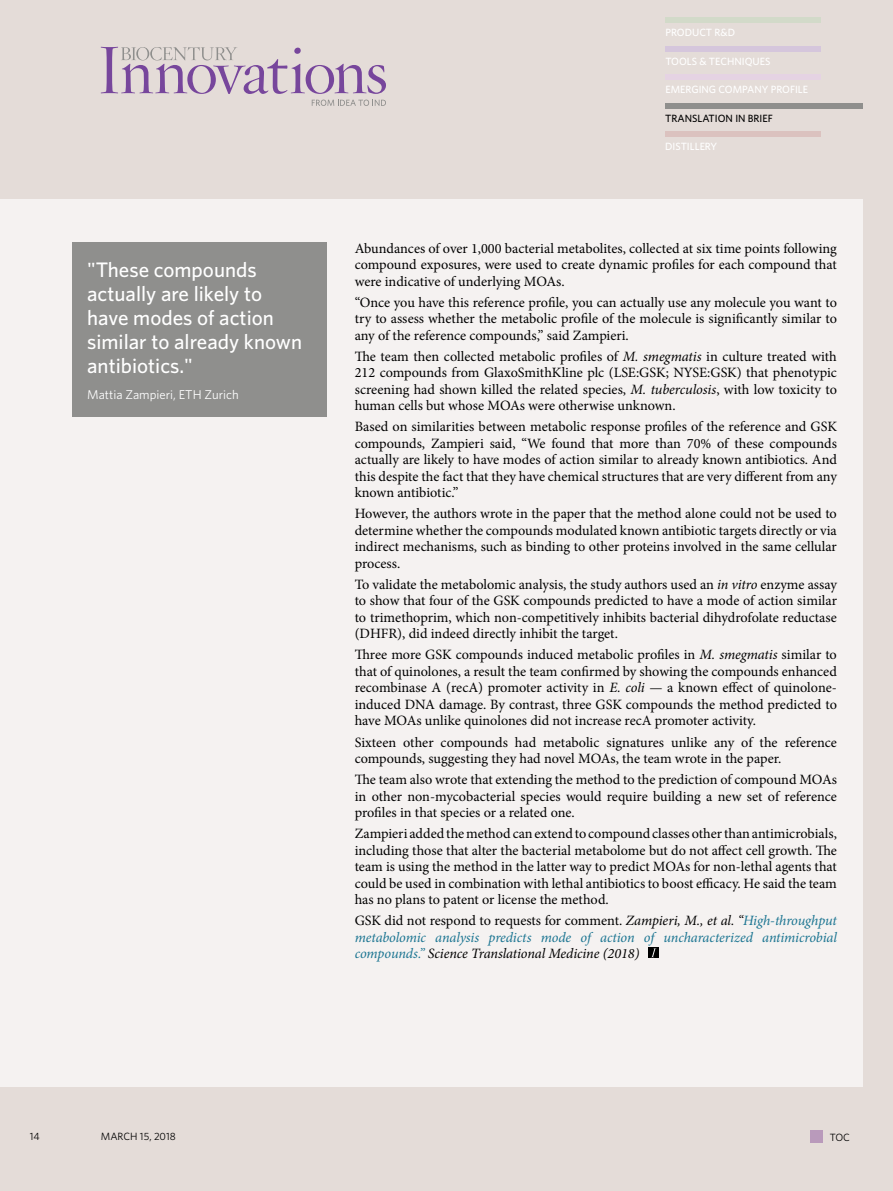
<style>
.page{position:relative;width:893px;height:1191px;background:#e4dcd8}
.page>*{position:absolute;margin:0;border:0;box-sizing:border-box;transform-origin:0 0}
.pull_quote_14{font:500 21px/24px "Whitney";color:#fff}
.body_text{font:14.25px/16.5px "Minion Pro";letter-spacing:-.005em;color:#000;text-align:justify}
.body_text-2{font:italic 14.25px/16.5px "Minion Pro";letter-spacing:-.005em;color:#1a7491;text-align:justify}
.pull_quote_attribute{font:12.75px "Whitney";color:#fff}
.t1{font:500 10.5px "Whitney";color:#fff}
.t2{font:500 10.5px "Whitney";color:#000}
.t3{font:10.5px "Whitney";color:#000}
.s1{font-style:italic}
.s2{font-style:normal;color:#000}
.s3{color:#000}
</style>
<div class="page">
<svg style="left:101px;top:47px;width:285px;height:47px"></svg>
<svg style="left:312px;top:100px;width:74px;height:6px"></svg>
<div style="left:0;top:199px;width:863px;height:887px;background:#f5f2f1"></div>
<div style="left:665px;top:75px;width:156px;height:5px;background:#e5d3e3"></div>
<div style="left:665px;top:132px;width:156px;height:5px;background:#dbc2bf"></div>
<div style="left:665px;top:18px;width:156px;height:5px;background:#d2dac9"></div>
<div style="left:665px;top:46px;width:156px;height:5px;background:#d5c6dc"></div>
<div style="left:811px;top:1130px;width:12px;height:13px;background:#b99abb"></div>
<div style="left:665px;top:103px;width:198px;height:5px;background:#8f8f8d"></div>
<div style="left:648px;top:947px;width:11px;height:11px;background:#000"></div>
<svg style="left:651px;top:948px;width:6px;height:9px"></svg>
<div style="left:72px;top:242px;width:254px;height:175px;background:#8f8f8d"></div>
<p class="t1" style="left:665px;top:26px;width:71px">PRODUCT R&amp;D</p>
<p class="t1" style="left:665px;top:54px;width:107px">TOOLS &amp; TECHNIQUES</p>
<p class="t1" style="left:665px;top:83px;width:144px">EMERGING COMPANY PROFILE</p>
<p class="t2" style="left:665px;top:111px;width:109px">TRANSLATION IN BRIEF</p>
<p class="pull_quote_14" style="left:87px;top:258px;width:216px">"These compounds actually are likely to have modes of action similar to already known antibiotics."</p>
<p class="pull_quote_attribute" style="left:87px;top:386px;width:153px">Mattia Zampieri, ETH Zurich</p>
<p class="t1" style="left:665px;top:140px;width:54px">DISTILLERY</p>
<p class="body_text" style="left:355px;top:240px;width:484px">Abundances of over 1,000 bacterial metabolites, collected at six time points following compound exposures, were used to create dynamic profiles for each compound that were indicative of underlying MOAs.</p>
<p class="body_text" style="left:355px;top:294px;width:484px">“Once you have this reference profile, you can actually use any molecule you want to try to assess whether the metabolic profile of the molecule is significantly similar to any of the reference compounds,” said Zampieri.</p>
<p class="body_text" style="left:355px;top:348px;width:484px">The team then collected metabolic profiles of <span class="s1">M. smegmatis</span> in culture treated with 212 compounds from GlaxoSmithKline plc (LSE:GSK; NYSE:GSK) that phenotypic screening had shown killed the related species, <span class="s1">M. tuberculosis</span>, with low toxicity to human cells but whose MOAs were otherwise unknown.</p>
<p class="body_text" style="left:355px;top:418px;width:484px">Based on similarities between metabolic response profiles of the reference and GSK compounds, Zampieri said, “We found that more than 70% of these compounds actually are likely to have modes of action similar to already known antibiotics. And this despite the fact that they have chemical structures that are very different from any known antibiotic.”</p>
<p class="body_text" style="left:355px;top:505px;width:484px">However, the authors wrote in the paper that the method alone could not be used to determine whether the compounds modulated known antibiotic targets directly or via indirect mechanisms, such as binding to other proteins involved in the same cellular process.</p>
<p class="body_text" style="left:355px;top:576px;width:484px">To validate the metabolomic analysis, the study authors used an <span class="s1">in vitro</span> enzyme assay to show that four of the GSK compounds predicted to have a mode of action similar to trimethoprim, which non-competitively inhibits bacterial dihydrofolate reductase (DHFR), did indeed directly inhibit the target.</p>
<p class="body_text" style="left:355px;top:646px;width:484px">Three more GSK compounds induced metabolic profiles in <span class="s1">M. smegmatis</span> similar to that of quinolones, a result the team confirmed by showing the compounds enhanced recombinase A (recA) promoter activity in <span class="s1">E. coli</span> — a known effect of quinolone&shy;induced DNA damage. By contrast, three GSK compounds the method predicted to have MOAs unlike quinolones did not increase recA promoter activity.</p>
<p class="body_text" style="left:355px;top:733px;width:484px">Sixteen other compounds had metabolic signatures unlike any of the reference compounds, suggesting they had novel MOAs, the team wrote in the paper.</p>
<p class="body_text" style="left:355px;top:771px;width:484px">The team also wrote that extending the method to the prediction of compound MOAs in other non-mycobacterial species would require building a new set of reference profiles in that species or a related one.</p>
<p class="body_text" style="left:355px;top:825px;width:484px">Zampieri added the method can extend to compound classes other than antimicrobials, including those that alter the bacterial metabolome but do not affect cell growth. The team is using the method in the latter way to predict MOAs for non-lethal agents that could be used in combination with lethal antibiotics to boost efficacy. He said the team has no plans to patent or license the method.</p>
<p class="body_text-2" style="left:355px;top:912px;width:484px"><span class="s2">GSK did not respond to requests for comment.</span> <span class="s3">Zampieri, M., et al. “</span>High-throughput metabolomic analysis predicts mode of action of uncharacterized antimicrobial compounds.” <span class="s3">Science Translational Medicine (2018)</span></p>
<p class="t3" style="left:30px;top:1129px;width:11px">14</p>
<p class="t3" style="left:101px;top:1129px;width:17px">March</p>
<p class="t3" style="left:140px;top:1129px;width:37px">15, 2018</p>
<p class="t3" style="left:830px;top:1130px;width:22px">TOC</p>
</div>
